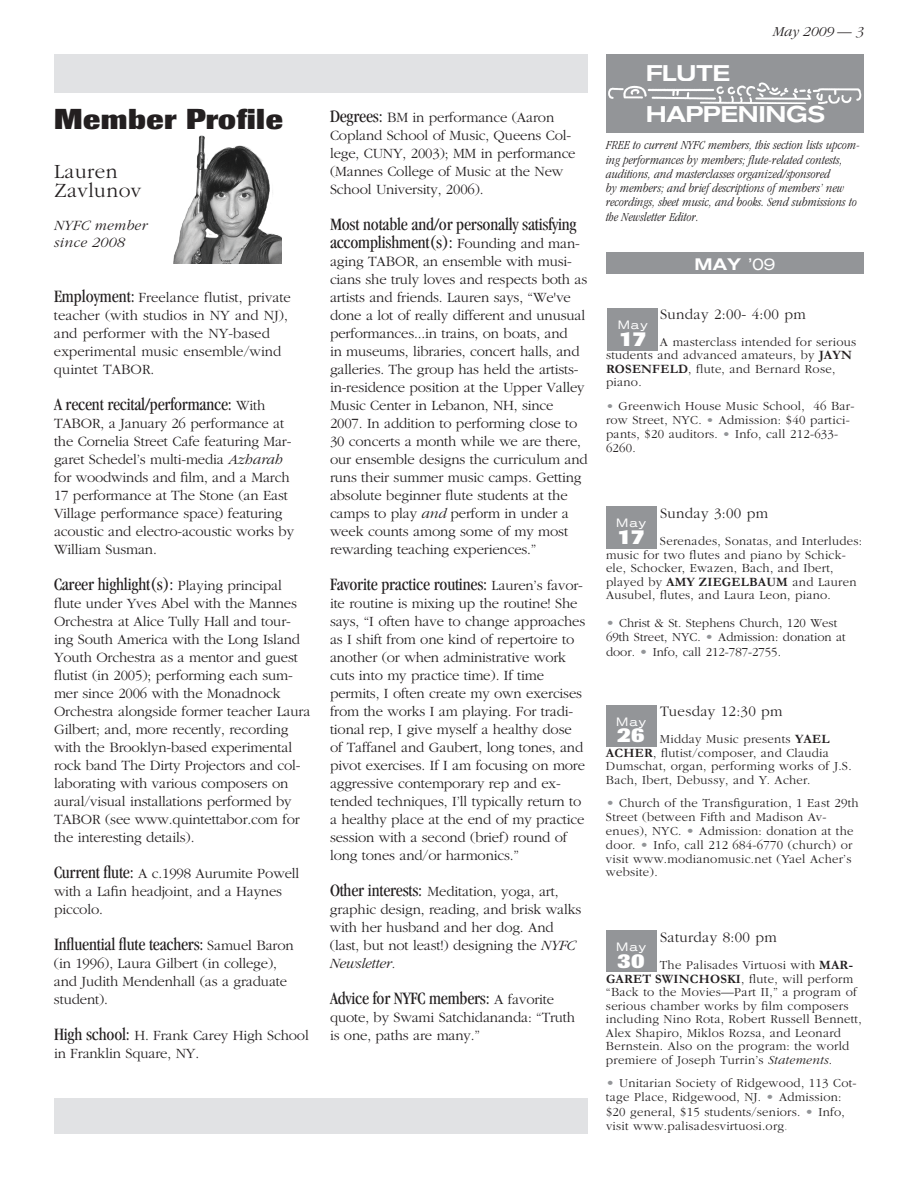
<style>
.page{position:relative;width:918px;height:1188px;background:#fff}
.page>*{position:absolute;margin:0;border:0;box-sizing:border-box;transform-origin:0 0}
.t1{font:800 28.5px "Imago";color:#231f20}
.t2{font:500 expanded 22.5px/40.5px "Akzidenz Grotesk BE";letter-spacing:-.02em;color:#fff}
.t3{font:300 21px/19.5px "Garamond";letter-spacing:.02em;color:#231f20}
.t4{font:800 21px "Imago";color:#fff}
.t5{font:condensed 18px/18px "Garamond";letter-spacing:-.01em;color:#231f20}
.t6{font:500 expanded 16.5px "Akzidenz Grotesk BE";color:#fff}
.t7{font:300 15px "Garamond";letter-spacing:.02em;color:#231f20}
.t8{font:300 14.7px/18px "Garamond";letter-spacing:-.01em;color:#231f20}
.t9{font:italic 300 14.7px/16.5px "Garamond";letter-spacing:.02em;color:#231f20}
.t10{font:italic 300 14.25px "Garamond";color:#231f20}
.t11{font:300 12.75px/13.5px "Garamond";letter-spacing:.02em;color:#231f20}
.t12{font:italic 300 condensed 12.75px/14.2px "Garamond";letter-spacing:.01em;color:#231f20}
.t13{font:300 12.75px/14.2px "Garamond";color:#231f20}
.t14{font:700 12.75px "Garamond";color:#231f20}
.t15{font:expanded 12px "Akzidenz Grotesk BE";letter-spacing:.1em;color:#fff}
.s1{font-weight:400;font-stretch:condensed;font-size:18px}
.s2{font-weight:300;font-stretch:normal;font-size:14.7px}
.s3{font-style:italic}
.s4{font-weight:400}
.s5{font-weight:700}
.s6{color:#939598}
.s7{font-size:13.5px;color:#939598}
</style>
<div class="page">
<div style="left:54px;top:54px;width:534px;height:39px;background:#e1e2e4"></div>
<div style="left:606px;top:54px;width:258px;height:79px;background:#939598"></div>
<img style="left:608px;top:82px;width:254px;height:22px">
<div style="left:606px;top:252px;width:258px;height:21px;background:#939598"></div>
<div style="left:54px;top:1098px;width:534px;height:36px;background:#e1e2e4"></div>
<div style="left:608px;top:308px;width:50px;height:43px;background:#939598"></div>
<div style="left:606px;top:506px;width:50px;height:42px;background:#939598"></div>
<div style="left:606px;top:930px;width:50px;height:42px;background:#939598"></div>
<div style="left:606px;top:705px;width:50px;height:42px;background:#939598"></div>
<img style="left:173px;top:135px;width:109px;height:129px">
<h1 class="t1" style="left:54px;top:102px;width:230px">Member Profile</h1>
<h3 class="t3" style="left:54px;top:162px;width:89px">Lauren<br>Zavlunov</h3>
<p class="t9" style="left:54px;top:218px;width:95px">NYFC member since 2008</p>
<p class="t8" style="left:54px;top:289px;width:238px"><span class="s1">Employment:</span> Freelance flutist, private teacher (with studios in NY and NJ), and performer with the NY-based experimental music ensemble/wind quintet TABOR.</p>
<p class="t5" style="left:54px;top:395px;width:213px">A recent recital/performance: <span class="s2">With</span></p>
<p class="t8" style="left:54px;top:415px;width:242px">TABOR, a January 26 performance at the Cornelia Street Cafe featuring Mar&shy;garet Schedel’s multi-media <span class="s3">Azharah </span>for woodwinds and film, and a March 17 performance at The Stone (an East Village performance space) featuring acoustic and electro-acoustic works by William Susman.</p>
<p class="t5" style="left:54px;top:575px;width:229px">Career highlight(s): <span class="s2">Playing principal</span></p>
<p class="t8" style="left:54px;top:595px;width:258px">flute under Yves Abel with the Mannes Orchestra at Alice Tully Hall and tour&shy;ing South America with the Long Island Youth Orchestra as a mentor and guest flutist (in 2005); performing each sum&shy;mer since 2006 with the Monadnock Orchestra alongside former teacher Laura Gilbert; and, more recently, recording with the Brooklyn-based experimental rock band The Dirty Projectors and col&shy;laborating with various composers on aural/visual installations performed by TABOR (see www.quintettabor.com for the interesting details).</p>
<p class="t8" style="left:54px;top:865px;width:247px"><span class="s1">Current flute:</span> A c.1998 Aurumite Powell with a Lafin headjoint, and a Haynes piccolo.</p>
<p class="t5" style="left:54px;top:935px;width:241px">Influential flute teachers: <span class="s2">Samuel Baron</span></p>
<p class="t8" style="left:54px;top:955px;width:235px">(in 1996), Laura Gilbert (in college), and Judith Mendenhall (as a graduate student).</p>
<p class="t8" style="left:54px;top:1027px;width:256px"><span class="s1">High school:</span> H. Frank Carey High School in Franklin Square, NY.</p>
<p class="t8" style="left:330px;top:109px;width:247px"><span class="s1">Degrees:</span> BM in performance (Aaron Copland School of Music, Queens Col&shy;lege, CUNY, 2003); MM in performance (Mannes College of Music at the New School University, 2006).</p>
<p class="t5" style="left:330px;top:215px;width:251px">Most notable and/or personally satisfying accomplishment(s): <span class="s2">Founding and man-</span></p>
<p class="t8" style="left:330px;top:253px;width:259px">aging TABOR, an ensemble with musi&shy;cians she truly loves and respects both as artists and friends. Lauren says, “We've done a lot of really different and unusual performances...in trains, on boats, and<br>in museums, libraries, concert halls, and galleries. The group has held the artists&shy;in-residence position at the Upper Valley Music Center in Lebanon, NH, since 2007. In addition to performing close to 30 concerts a month while we are there, our ensemble designs the curriculum and runs their summer music camps. Getting absolute beginner flute students at the camps to play <span class="s3">and</span> perform in under a week counts among some of my most rewarding teaching experiences.”</p>
<p class="t5" style="left:330px;top:575px;width:255px">Favorite practice routines: <span class="s2">Lauren’s favor-</span></p>
<p class="t8" style="left:330px;top:595px;width:257px">ite routine is mixing up the routine! She says, “I often have to change approaches as I shift from one kind of repertoire to another (or when administrative work cuts into my practice time). If time permits, I often create my own exercises from the works I am playing. For tradi&shy;tional rep, I give myself a healthy dose of Taffanel and Gaubert, long tones, and pivot exercises. If I am focusing on more aggressive contemporary rep and ex&shy;tended techniques, I’ll typically return to a healthy place at the end of my practice session with a second (brief) round of long tones and/or harmonics.”</p>
<p class="t8" style="left:330px;top:883px;width:253px"><span class="s1">Other interests:</span> Meditation, yoga, art, graphic design, reading, and brisk walks with her husband and her dog. And (last, but not least!) designing the <span class="s3">NYFC Newsletter.</span></p>
<p class="t5" style="left:330px;top:989px;width:226px">Advice for NYFC members: <span class="s2">A favorite</span></p>
<p class="t8" style="left:330px;top:1009px;width:247px">quote, by Swami Satchidananda: “Truth is one, paths are many.”</p>
<p class="t10" style="left:773px;top:24px;width:93px">May 2009 — 3</p>
<h2 class="t2" style="left:646px;top:53px;width:181px">FLUTE<br>HAPPENINGS</h2>
<p class="t12" style="left:606px;top:138px;width:256px">Free to current NYFC members, this section lists upcom&shy;ing performances by members; flute-related contests, auditions, and masterclasses organized/sponsored<br>by members; and brief descriptions of members’ new recordings, sheet music, and books. Send submissions to the Newsletter Editor.</p>
<p class="t6" style="left:694px;top:255px;width:83px">MAY <span class="s4">’09</span></p>
<p class="t7" style="left:660px;top:306px;width:147px">Sunday 2:00- 4:00 pm</p>
<p class="t11" style="left:606px;top:335px;width:252px;text-indent:54px">A masterclass intended for serious students and advanced amateurs, by <span class="s5">JAYN<br>RO SENFELD</span>, flute, and Bernard Rose, piano.</p>
<p class="t11" style="left:606px;top:399px;width:250px;line-height:14px"><span class="s6">•</span> Greenwich House Music School, 46 Bar&shy;row Street, NYC. <span class="s6">•</span> Admission: $40 partici&shy;pants, $20 auditors. <span class="s6">•</span> Info, call 212-633-<br>6260.</p>
<p class="t15" style="left:618px;top:318px;width:31px">May</p>
<h3 class="t4" style="left:619px;top:326px;width:29px">17</h3>
<p class="t7" style="left:660px;top:505px;width:109px">Sunday 3:00 pm</p>
<p class="t11" style="left:606px;top:535px;width:258px;text-indent:54px">Serenades, Sonatas, and Interludes: music for two flutes and piano by Schick&shy;ele, Schocker, Ewazen, Bach, and Ibert, played by <span class="s5">AMY ZIEGELBAUM</span> and Lauren Ausubel, flutes, and Laura Leon, piano.</p>
<p class="t13" style="left:606px;top:616px;width:241px"><span class="s7">•</span> Christ &amp; St. Stephens Church, 120 West<br>69th Street, NYC. <span class="s7">•</span> Admission: donation at door. <span class="s7">•</span> Info, call 212-787-2755.</p>
<p class="t15" style="left:616px;top:516px;width:31px">May</p>
<h3 class="t4" style="left:618px;top:524px;width:29px">17</h3>
<p class="t7" style="left:660px;top:704px;width:124px">Tuesday 12:30 pm</p>
<p class="t11" style="left:606px;top:733px;width:247px;text-indent:54px">Midday Music presents <span class="s5">YAEL ACHER</span>, flutist/composer, and Claudia Dumschat, organ, performing works of J.S.<br>Bach, Ibert, Debussy, and Y. Acher.</p>
<p class="t11" style="left:606px;top:796px;width:254px"><span class="s7">•</span> Church of the Transfiguration, 1 East 29th Street (between Fifth and Madison Av&shy;enues), NYC. <span class="s7">•</span> Admission: donation at the door. <span class="s7">•</span> Info, call 212 684-6770 (church) or visit www.modianomusic.net (Yael Acher’s website).</p>
<p class="t15" style="left:616px;top:715px;width:31px">May</p>
<h3 class="t4" style="left:618px;top:722px;width:29px">26</h3>
<p class="t15" style="left:616px;top:940px;width:31px">May</p>
<h3 class="t4" style="left:618px;top:948px;width:29px">30</h3>
<p class="t7" style="left:660px;top:929px;width:118px">Saturday 8:00 pm</p>
<p class="t11" style="left:660px;top:959px;width:195px">The Palisades Virtuosi with <span class="s5">MAR-</span></p>
<p class="t11" style="left:606px;top:972px;width:257px;text-indent:49px"><span class="s5">SWINCHOSKI</span>, flute, will perform “Back to the Movies—Part II,” a program of serious chamber works by film composers including Nino Rota, Robert Russell Bennett, Alex Shapiro, Miklos Rozsa, and Leonard Bernstein. Also on the program: the world premiere of Joseph Turrin’s <span class="s3">Statements</span>.</p>
<p class="t11" style="left:606px;top:1076px;width:252px;line-height:14.2px"><span class="s7">•</span> Unitarian Society of Ridgewood, 113 Cot&shy;tage Place, Ridgewood, NJ. <span class="s7">•</span> Admission: $20 general, $15 students/seniors. <span class="s7">•</span> Info, visit www.palisadesvirtuosi.org<span class="s7">.</span></p>
<p class="t14" style="left:606px;top:971px;width:28px">GARET</p>
</div>
